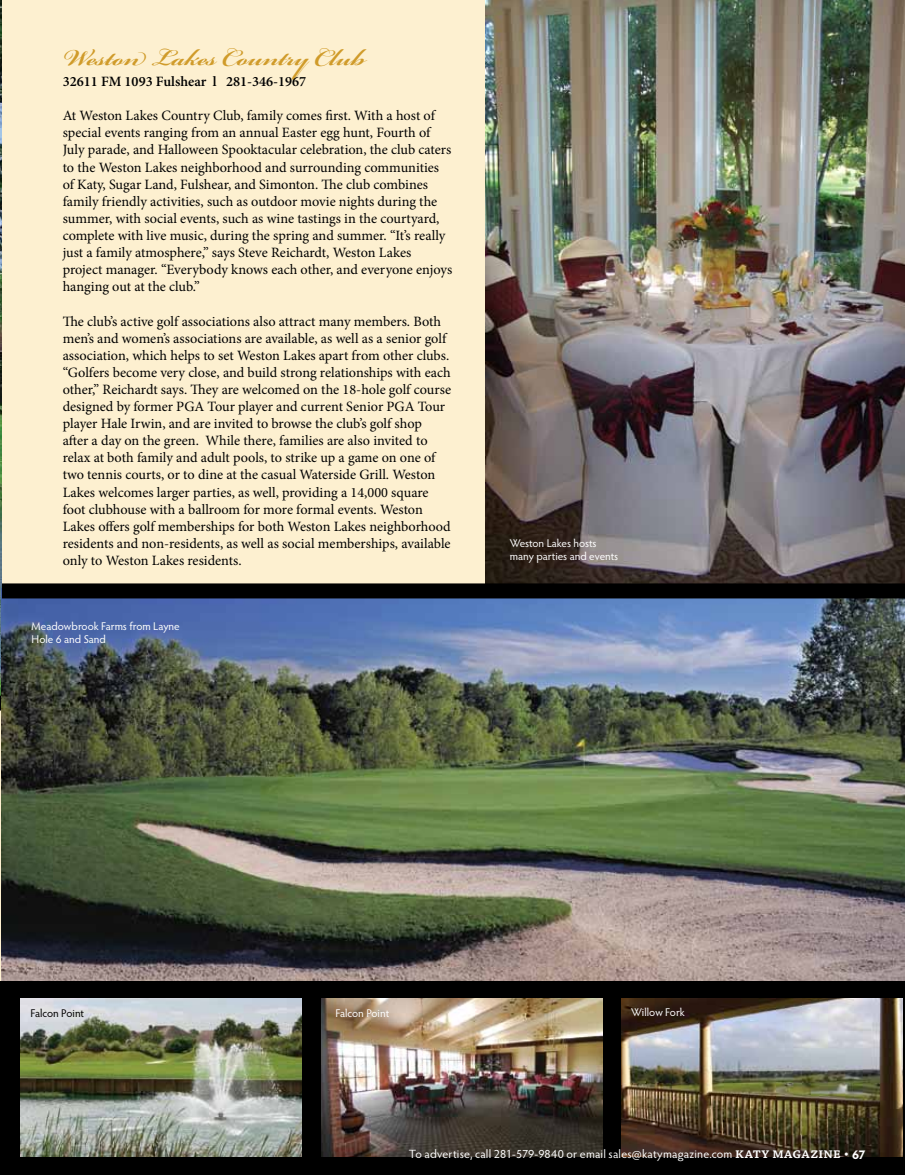
<style>
.page{position:relative;width:905px;height:1175px;background:#fff}
.page>*{position:absolute;margin:0;border:0;box-sizing:border-box;transform-origin:0 0}
.t1{font:700 36px "Bickham Script Pro";color:#d09b2a}
.t2{font:14.25px/17.1px "Minion Pro";letter-spacing:-.005em;color:#000}
.t3{font:600 14.25px "Minion Pro";color:#000}
.t4{font:12px "Hypatia Sans Pro";letter-spacing:.015em;color:#fff}
.t5{font:11.25px/13.5px "Hypatia Sans Pro";letter-spacing:-.005em;color:#fff}
.t6{font:11.25px "Hypatia Sans Pro";letter-spacing:-.005em;color:#000}
.s1{font-family:"Chaparral Pro";font-weight:600;font-size:15px}
.s2{font-family:"Chaparral Pro";font-size:15px}
.s3{font-weight:700;font-size:12.75px}
</style>
<div class="page">
<div style="left:0;top:0;width:904px;height:1174px;background:#fdf0d0"></div>
<img style="left:0;top:0;width:2px;height:695px">
<svg style="left:0;top:695px;width:2px;height:15px"></svg>
<img style="left:2px;top:598px;width:902px;height:383px">
<img style="left:485px;top:0;width:419px;height:583px">
<div style="left:2px;top:583px;width:902px;height:15px;background:#000"></div>
<div style="left:0;top:981px;width:904px;height:193px;background:#000"></div>
<img style="left:21px;top:998px;width:281px;height:158px">
<img style="left:321px;top:998px;width:281px;height:158px">
<img style="left:621px;top:998px;width:281px;height:158px">
<h1 class="t1" style="left:63px;top:31px;width:304px">Weston Lakes Country Club</h1>
<p class="t3" style="left:63px;top:72px;width:245px">32611 FM 1093 Fulshear l 281-346-1967</p>
<p class="t2" style="left:63px;top:107px;width:391px">At Weston Lakes Country Club, family comes first. With a host of special events ranging from an annual Easter egg hunt, Fourth of July parade, and Halloween Spooktacular celebration, the club caters to the Weston Lakes neighborhood and surrounding communities of Katy, Sugar Land, Fulshear, and Simonton. The club combines family friendly activities, such as outdoor movie nights during the summer, with social events, such as wine tastings in the courtyard, complete with live music, during the spring and summer. “It’s really just a family atmosphere,” says Steve Reichardt, Weston Lakes project manager. “Everybody knows each other, and everyone enjoys hanging out at the club.”</p>
<p class="t2" style="left:63px;top:312px;width:390px">The club’s active golf associations also attract many members. Both men’s and women’s associations are available, as well as a senior golf association, which helps to set Weston Lakes apart from other clubs. “Golfers become very close, and build strong relationships with each other,” Reichardt says. They are welcomed on the 18-hole golf course designed by former PGA Tour player and current Senior PGA Tour player Hale Irwin, and are invited to browse the club’s golf shop after a day on the green. While there, families are also invited to relax at both family and adult pools, to strike up a game on one of two tennis courts, or to dine at the casual Waterside Grill. Weston Lakes welcomes larger parties, as well, providing a 14,000 square foot clubhouse with a ballroom for more formal events. Weston Lakes offers golf memberships for both Weston Lakes neighborhood residents and non-residents, as well as social memberships, available only to Weston Lakes residents.</p>
<p class="t5" style="left:32px;top:618px;width:150px">Meadowbrook Farms from Layne<br>Hole 6 and Sand</p>
<p class="t5" style="left:510px;top:536px;width:110px">Weston Lakes hosts many parties and events</p>
<p class="t6" style="left:30px;top:1006px;width:55px">Falcon Point</p>
<p class="t5" style="left:335px;top:1006px;width:55px">Falcon Point</p>
<p class="t5" style="left:631px;top:1005px;width:55px">Willow Fork</p>
<p class="t4" style="left:409px;top:1146px;width:458px">To advertise, call 281-579-9840 or email sales@katymagazine.com <span class="s1">katy magazine</span> <span class="s2">•</span> <span class="s3">67</span></p>
</div>
